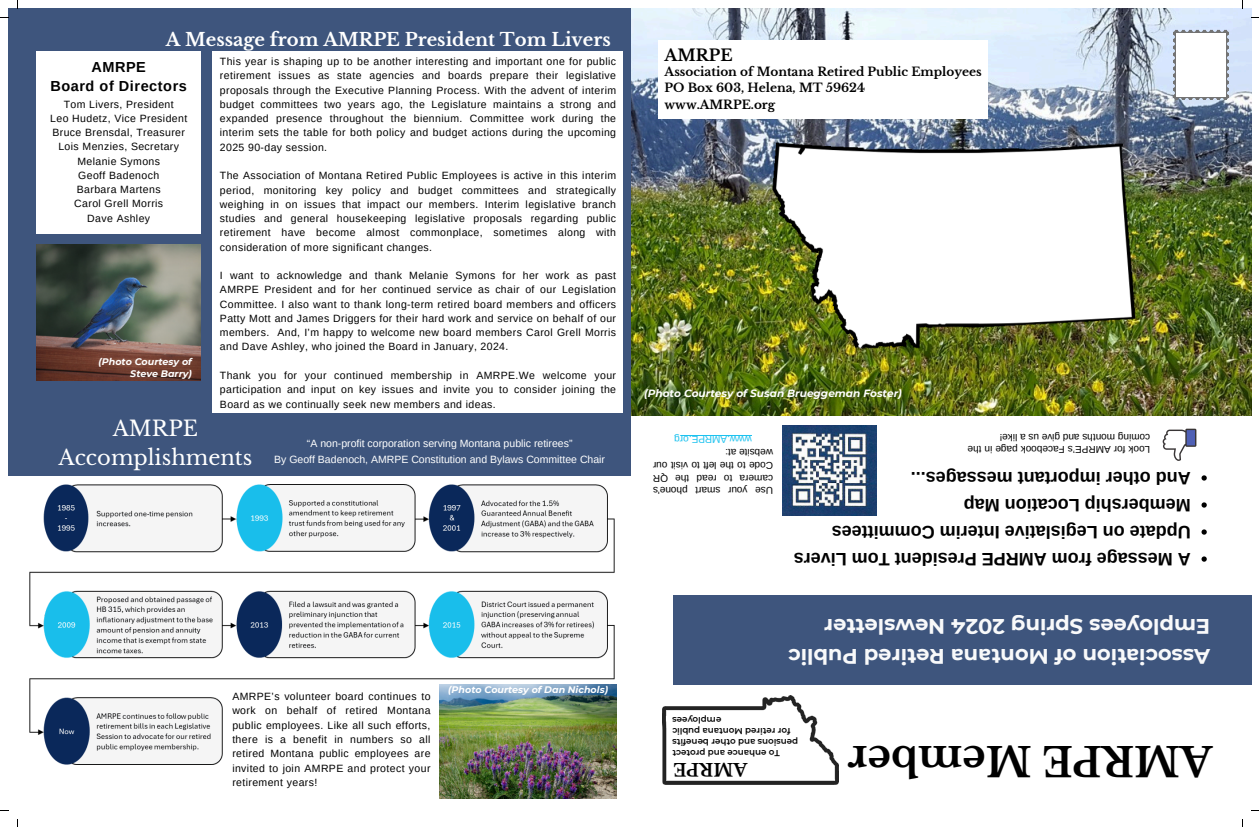
<style>
.page{position:relative;width:1259px;height:827px;background:#fff}
.page>*{position:absolute;margin:0;border:0;box-sizing:border-box;transform-origin:0 0}
.t1{font:700 40px "Libre Baskerville";color:#000}
.t2{font:700 21px/29.2px "Montserrat";color:#fff}
.t3{font:21px/29.2px "Libre Baskerville";color:#fff;text-align:center}
.t4{font:700 18px "Arimo";color:#000}
.t5{font:700 18px "Libre Baskerville";color:#fff}
.t6{font:700 17.4px "Libre Baskerville";color:#000}
.t7{font:700 16px "Libre Baskerville";color:#000}
.t8{font:700 14.5px "Arimo";letter-spacing:.035em;color:#000}
.t9{font:700 12px "Libre Baskerville";color:#000}
.t10{font:10.5px/14.2px "Arimo";letter-spacing:.035em;color:#000;text-align:justify}
.t11{font:10.5px "Arimo";color:#fff}
.t12{font:italic 700 10.5px "Montserrat";color:#fff}
.t13{font:10px/12.8px "Arimo";color:#000}
.t14{font:10px "Arimo";color:#1dc2ef}
.t15{font:italic 700 9.5px/12.8px "Montserrat";color:#fff;text-align:right}
.t16{font:600 8.7px/11.1px "Montserrat";color:#000;text-align:right}
</style>
<div class="page">
<div style="left:8px;top:8px;width:622px;height:467px;background:#3e557d"></div>
<div style="left:17px;top:399px;width:614px;height:77px;background:#3e557d"></div>
<img style="left:631px;top:9px;width:619px;height:406px">
<svg style="left:1172px;top:30px;width:56px;height:70px"></svg>
<img style="left:772px;top:143px;width:363px;height:210px">
<img style="left:662px;top:695px;width:176px;height:89px">
<div style="left:673px;top:595px;width:577px;height:89px;background:#3e557d"></div>
<img style="left:782px;top:425px;width:94px;height:90px">
<div style="left:212px;top:51px;width:410px;height:361px;background:#fff"></div>
<svg style="left:1162px;top:428px;width:33px;height:32px"></svg>
<div style="left:36px;top:51px;width:164px;height:182px;background:#fff"></div>
<img style="left:36px;top:245px;width:164px;height:135px">
<div style="left:658px;top:40px;width:329px;height:78px;background:#fff"></div>
<img style="left:30px;top:484px;width:584px;height:279px">
<img style="left:439px;top:684px;width:177px;height:113px">
<hr style="left:674px;top:434px;width:77px;height:1px;background:#1dc2ef">
<svg style="left:1201px;top:556px;width:5px;height:5px"></svg>
<svg style="left:1201px;top:529px;width:5px;height:5px"></svg>
<svg style="left:1201px;top:502px;width:5px;height:5px"></svg>
<svg style="left:1201px;top:475px;width:5px;height:5px"></svg>
<p class="t5" style="left:166px;top:28px;width:446px">A Message from AMRPE President Tom Livers</p>
<p class="t10" style="left:220px;top:54px;width:397px">This year is shaping up to be another interesting and important one for public retirement issues as state agencies and boards prepare their legislative proposals through the Executive Planning Process. With the advent of interim budget committees two years ago, the Legislature maintains a strong and expanded presence throughout the biennium. Committee work during the interim sets the table for both policy and budget actions during the upcoming 2025 90-day session.</p>
<p class="t10" style="left:220px;top:168px;width:397px">The Association of Montana Retired Public Employees is active in this interim period, monitoring key policy and budget committees and strategically weighing in on issues that impact our members. Interim legislative branch studies and general housekeeping legislative proposals regarding public retirement have become almost commonplace, sometimes along with consideration of more significant changes.</p>
<p class="t10" style="left:220px;top:268px;width:397px">I want to acknowledge and thank Melanie Symons for her work as past AMRPE President and for her continued service as chair of our Legislation Committee. I also want to thank long-term retired board members and officers Patty Mott and James Driggers for their hard work and service on behalf of our members. And, I’m happy to welcome new board members Carol Grell Morris and Dave Ashley, who joined the Board in January, 2024.</p>
<p class="t10" style="left:220px;top:368px;width:397px">Thank you for your continued membership in AMRPE.We welcome your participation and input on key issues and invite you to consider joining the Board as we continually seek new members and ideas.</p>
<p class="t3" style="left:58px;top:414px;width:195px">AMRPE<br>Accomplishments</p>
<p class="t8" style="left:91px;top:58px;width:56px">AMRPE</p>
<p class="t8" style="left:50px;top:78px;width:138px">Board of Directors</p>
<p class="t10" style="left:64px;top:97px;width:111px">Tom Livers, President</p>
<p class="t10" style="left:50px;top:111px;width:138px">Leo Hudetz, Vice President</p>
<p class="t10" style="left:52px;top:125px;width:134px">Bruce Brensdal, Treasurer</p>
<p class="t10" style="left:58px;top:139px;width:122px">Lois Menzies, Secretary</p>
<p class="t10" style="left:77px;top:154px;width:84px">Melanie Symons</p>
<p class="t10" style="left:78px;top:168px;width:82px">Geoff Badenoch</p>
<p class="t10" style="left:77px;top:182px;width:85px">Barbara Martens</p>
<p class="t10" style="left:74px;top:196px;width:90px">Carol Grell Morris</p>
<p class="t10" style="left:87px;top:211px;width:64px">Dave Ashley</p>
<p class="t15" style="left:98px;top:354px;width:95px">(Photo Courtesy of<br>Steve Barry)</p>
<p class="t11" style="left:307px;top:437px;width:267px">“A non-profit corporation serving Montana public retirees”</p>
<p class="t11" style="left:274px;top:453px;width:332px">By Geoff Badenoch, AMRPE Constitution and Bylaws Committee Chair</p>
<p class="t10" style="left:232px;top:689px;width:200px">AMRPE’s volunteer board continues to work on behalf of retired Montana public employees. Like all such efforts, there is a benefit in numbers so all retired Montana public employees are invited to join AMRPE and protect your retirement years!</p>
<h4 class="t15" style="left:448px;top:682px;width:161px">(Photo Courtesy of Dan Nichols)</h4>
<p class="t7" style="left:664px;top:45px;width:69px">AMRPE</p>
<p class="t9" style="left:664px;top:64px;width:318px">Association of Montana Retired Public Employees</p>
<p class="t9" style="left:664px;top:80px;width:202px">PO Box 603, Helena, MT 59624</p>
<p class="t9" style="left:664px;top:97px;width:112px">www.AMRPE.org</p>
<p class="t12" style="left:644px;top:386px;width:259px">(Photo Courtesy of Susan Brueggeman Foster)</p>
<p class="t14" style="left:751px;top:445px;width:79px;rotate:-180deg">w w w A. M R P E gro.</p>
<p class="t13" style="left:773px;top:484px;width:122px;rotate:-180deg">ma c are<br>C edo ot eht t fel ot t i si v r uo w et i sbe : ta</p>
<p class="t13" style="left:667px;top:484px;width:16px;rotate:-180deg">QR</p>
<p class="t13" style="left:689px;top:484px;width:15px;rotate:-180deg">eht</p>
<p class="t13" style="left:716px;top:484px;width:22px;rotate:-180deg">dae r</p>
<p class="t13" style="left:732px;top:484px;width:10px;rotate:-180deg">ot</p>
<p class="t13" style="left:687px;top:497px;width:36px;rotate:-180deg">s ' enohp</p>
<p class="t13" style="left:720px;top:497px;width:26px;rotate:-180deg">ms tra</p>
<p class="t13" style="left:747px;top:497px;width:21px;rotate:-180deg">r uoy</p>
<p class="t13" style="left:773px;top:497px;width:19px;rotate:-180deg">U es</p>
<p class="t13" style="left:1149px;top:456px;width:184px;rotate:-180deg">kooL r o f A M R P E s ’ F koobeca egap n i eh t mo c gn i m sh t no dna ev i g su a ! ek i l</p>
<p class="t4" style="left:1190px;top:488px;width:281px;rotate:-180deg">And other important messages...</p>
<p class="t4" style="left:1190px;top:515px;width:228px;rotate:-180deg">Membership Location Map</p>
<h5 class="t4" style="left:1190px;top:542px;width:360px;rotate:-180deg">Update on Legislative Interim Committees</h5>
<p class="t4" style="left:1190px;top:569px;width:398px;rotate:-180deg">A Message from AMRPE President Tom Livers</p>
<h2 class="t2" style="left:1209px;top:670px;width:423px;rotate:180deg">A oss aic oi t n o f M o n at n a R e er i t d P u b ci l<br>E m p ol ey e s S p ni r g 02 42 N e w el s et t r</h2>
<p class="t16" style="left:798px;top:758px;width:127px;rotate:180deg">T o e n h a n ec a n d p or et tc<br>p e n ois n s a n d o ht e r b e n e stif of r er er i t d M o n at n a p u b ci l<br>e m p ol ey e s</p>
<p class="t6" style="left:747px;top:779px;width:75px;rotate:180deg">AMRPE</p>
<p class="t1" style="left:1212px;top:784px;width:366px;rotate:-180deg">A M R P E M me b re</p>
</div>
